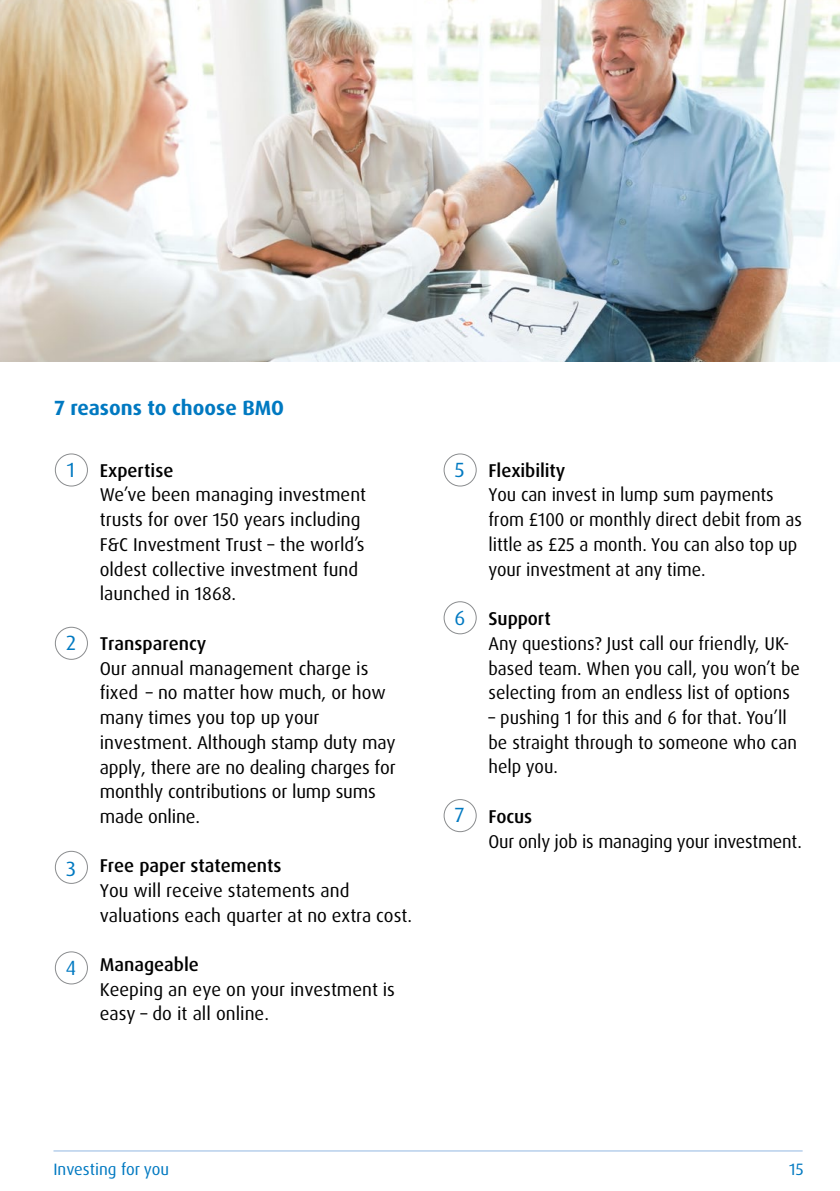
<style>
.page{position:relative;width:840px;height:1191px;background:#fff}
.page>*{position:absolute;margin:0;border:0;box-sizing:border-box;transform-origin:0 0}
.t1{font:700 20.6px "Dax Pro";color:#0079c1}
.t2{font:20.6px "Dax Pro";color:#0079c1}
.t3{font:18.6px/24.8px "Dax Pro";color:#000}
.t4{font:16.4px "Dax Pro";color:#0079c1}
.s1{font-weight:500}
</style>
<div class="page">
<hr style="left:53px;top:1150px;width:749px;height:1px;background:#95b9e2">
<div style="left:55px;top:453px;width:33px;height:33px;border:1px solid #8a8c8e;border-radius:50%"></div>
<div style="left:443px;top:453px;width:33px;height:33px;border:1px solid #8a8c8e;border-radius:50%"></div>
<div style="left:55px;top:627px;width:33px;height:33px;border:1px solid #8a8c8e;border-radius:50%"></div>
<div style="left:55px;top:851px;width:33px;height:32px;border:1px solid #8a8c8e;border-radius:50%"></div>
<div style="left:55px;top:951px;width:33px;height:33px;border:1px solid #8a8c8e;border-radius:50%"></div>
<div style="left:443px;top:601px;width:33px;height:33px;border:1px solid #8a8c8e;border-radius:50%"></div>
<div style="left:443px;top:799px;width:33px;height:33px;border:1px solid #8a8c8e;border-radius:50%"></div>
<img style="left:0;top:0;width:839px;height:361px">
<p class="t1" style="left:54px;top:394px;width:231px">7 reasons to choose BMO</p>
<p class="t2" style="left:67px;top:456px;width:10px">1</p>
<p class="t2" style="left:454px;top:456px;width:11px">5</p>
<p class="t3" style="left:100px;top:458px;width:268px"><span class="s1">Expertise<br></span>We’ve been managing investment trusts for over 150 years including<br>F&amp;C Investment Trust – the world’s oldest collective investment fund launched in 1868.</p>
<p class="t3" style="left:100px;top:631px;width:297px"><span class="s1">Transparency<br></span>Our annual management charge is fixed – no matter how much, or how many times you top up your investment. Although stamp duty may apply, there are no dealing charges for monthly contributions or lump sums made online.</p>
<p class="t3" style="left:100px;top:853px;width:313px"><span class="s1">Free paper statements<br></span>You will receive statements and valuations each quarter at no extra cost.</p>
<p class="t3" style="left:100px;top:952px;width:296px"><span class="s1">Manageable<br></span>Keeping an eye on your investment is easy – do it all online.</p>
<p class="t2" style="left:454px;top:604px;width:12px">6</p>
<p class="t2" style="left:66px;top:629px;width:11px">2</p>
<p class="t2" style="left:454px;top:802px;width:11px">7</p>
<p class="t2" style="left:66px;top:855px;width:11px">3</p>
<p class="t2" style="left:66px;top:954px;width:12px">4</p>
<p class="t3" style="left:488px;top:458px;width:315px"><span class="s1">Flexibility<br></span>You can invest in lump sum payments from £100 or monthly direct debit from as little as £25 a month. You can also top up your investment at any time.</p>
<p class="t3" style="left:488px;top:606px;width:313px"><span class="s1">Support<br></span>Any questions? Just call our friendly, UK&shy;based team. When you call, you won’t be selecting from an endless list of options</p>
<p class="t3" style="left:488px;top:705px;width:310px">– pushing 1 for this and 6 for that. You’ll be straight through to someone who can help you.</p>
<p class="t3" style="left:488px;top:804px;width:315px"><span class="s1">Focus<br></span>Our only job is managing your investment.</p>
<p class="t4" style="left:53px;top:1158px;width:117px">Investing for you</p>
<p class="t4" style="left:788px;top:1158px;width:16px">15</p>
</div>
